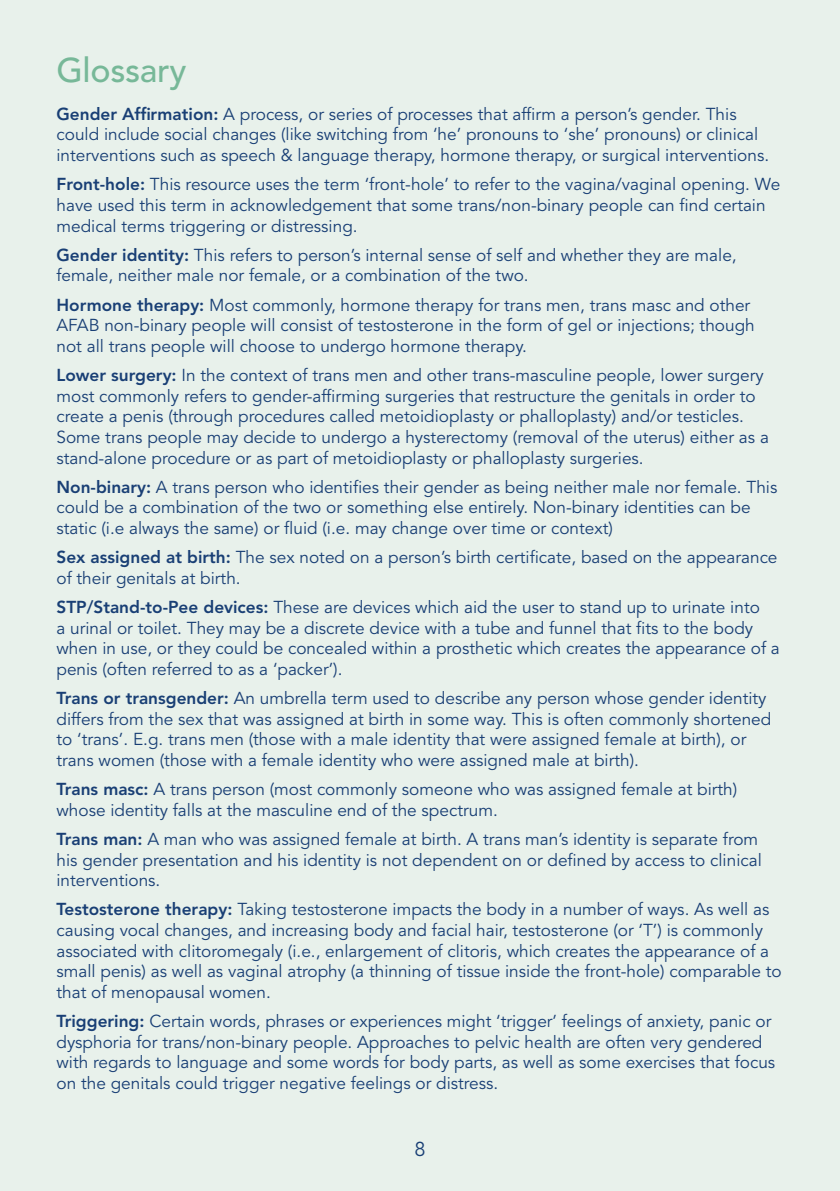
<style>
.page{position:relative;width:840px;height:1191px;background:#fff}
.page>*{position:absolute;margin:0;border:0;box-sizing:border-box;transform-origin:0 0}
.t1{font:500 34px "Avenir LT Std";letter-spacing:-.01em;color:#77b898}
.t2{font:20px "Avenir LT Std";color:#193f75}
.t3{font:17.2px/20.6px "Avenir LT Std";color:#193f75}
.s1{font-weight:800}
</style>
<div class="page">
<div style="left:0;top:0;width:839px;height:1191px;background:#e8f1eb"></div>
<h1 class="t1" style="left:56px;top:51px;width:131px">Glossary</h1>
<p class="t3" style="left:56px;top:104px;width:713px"><span class="s1">Gender Affirmation:</span> A process, or series of processes that affirm a person’s gender. This could include social changes (like switching from ‘he’ pronouns to ‘she’ pronouns) or clinical interventions such as speech &amp; language therapy, hormone therapy, or surgical interventions.</p>
<p class="t3" style="left:56px;top:174px;width:725px"><span class="s1">Front-hole:</span> This resource uses the term ‘front-hole’ to refer to the vagina/vaginal opening. We have used this term in acknowledgement that some trans/non-binary people can find certain medical terms triggering or distressing.</p>
<p class="t3" style="left:56px;top:245px;width:681px"><span class="s1">Gender identity:</span> This refers to person’s internal sense of self and whether they are male, female, neither male nor female, or a combination of the two.</p>
<p class="t3" style="left:56px;top:295px;width:699px"><span class="s1">Hormone therapy:</span> Most commonly, hormone therapy for trans men, trans masc and other<br>AFAB non-binary people will consist of testosterone in the form of gel or injections; though not all trans people will choose to undergo hormone therapy.</p>
<p class="t3" style="left:56px;top:365px;width:713px"><span class="s1">Lower surgery:</span> In the context of trans men and other trans-masculine people, lower surgery most commonly refers to gender-affirming surgeries that restructure the genitals in order to create a penis (through procedures called metoidioplasty or phalloplasty) and/or testicles.<br>Some trans people may decide to undergo a hysterectomy (removal of the uterus) either as a stand-alone procedure or as part of metoidioplasty or phalloplasty surgeries.</p>
<p class="t3" style="left:56px;top:477px;width:722px"><span class="s1">Non-binary:</span> A trans person who identifies their gender as being neither male nor female. This could be a combination of the two or something else entirely. Non-binary identities can be static (i.e always the same) or fluid (i.e. may change over time or context)</p>
<p class="t3" style="left:56px;top:547px;width:722px"><span class="s1">Sex assigned at birth:</span> The sex noted on a person’s birth certificate, based on the appearance of their genitals at birth.</p>
<p class="t3" style="left:56px;top:597px;width:724px"><span class="s1">STP/Stand-to-Pee devices:</span> These are devices which aid the user to stand up to urinate into<br>a urinal or toilet. They may be a discrete device with a tube and funnel that fits to the body when in use, or they could be concealed within a prosthetic which creates the appearance of a penis (often referred to as a ‘packer’).</p>
<p class="t3" style="left:56px;top:688px;width:716px"><span class="s1">Trans or transgender:</span> An umbrella term used to describe any person whose gender identity differs from the sex that was assigned at birth in some way. This is often commonly shortened to ‘trans’. E.g. trans men (those with a male identity that were assigned female at birth), or trans women (those with a female identity who were assigned male at birth).</p>
<p class="t3" style="left:56px;top:779px;width:682px"><span class="s1">Trans masc:</span> A trans person (most commonly someone who was assigned female at birth) whose identity falls at the masculine end of the spectrum.</p>
<p class="t3" style="left:56px;top:829px;width:706px"><span class="s1">Trans man:</span> A man who was assigned female at birth. A trans man’s identity is separate from his gender presentation and his identity is not dependent on or defined by access to clinical interventions.</p>
<p class="t3" style="left:56px;top:899px;width:726px"><span class="s1">Testosterone therapy:</span> Taking testosterone impacts the body in a number of ways. As well as causing vocal changes, and increasing body and facial hair, testosterone (or ‘T’) is commonly associated with clitoromegaly (i.e., enlargement of clitoris, which creates the appearance of a small penis) as well as vaginal atrophy (a thinning of tissue inside the front-hole) comparable to that of menopausal women.</p>
<p class="t3" style="left:56px;top:1011px;width:719px"><span class="s1">Triggering:</span> Certain words, phrases or experiences might ‘trigger’ feelings of anxiety, panic or dysphoria for trans/non-binary people. Approaches to pelvic health are often very gendered with regards to language and some words for body parts, as well as some exercises that focus on the genitals could trigger negative feelings or distress.</p>
<p class="t2" style="left:414px;top:1137px;width:13px">8</p>
</div>
